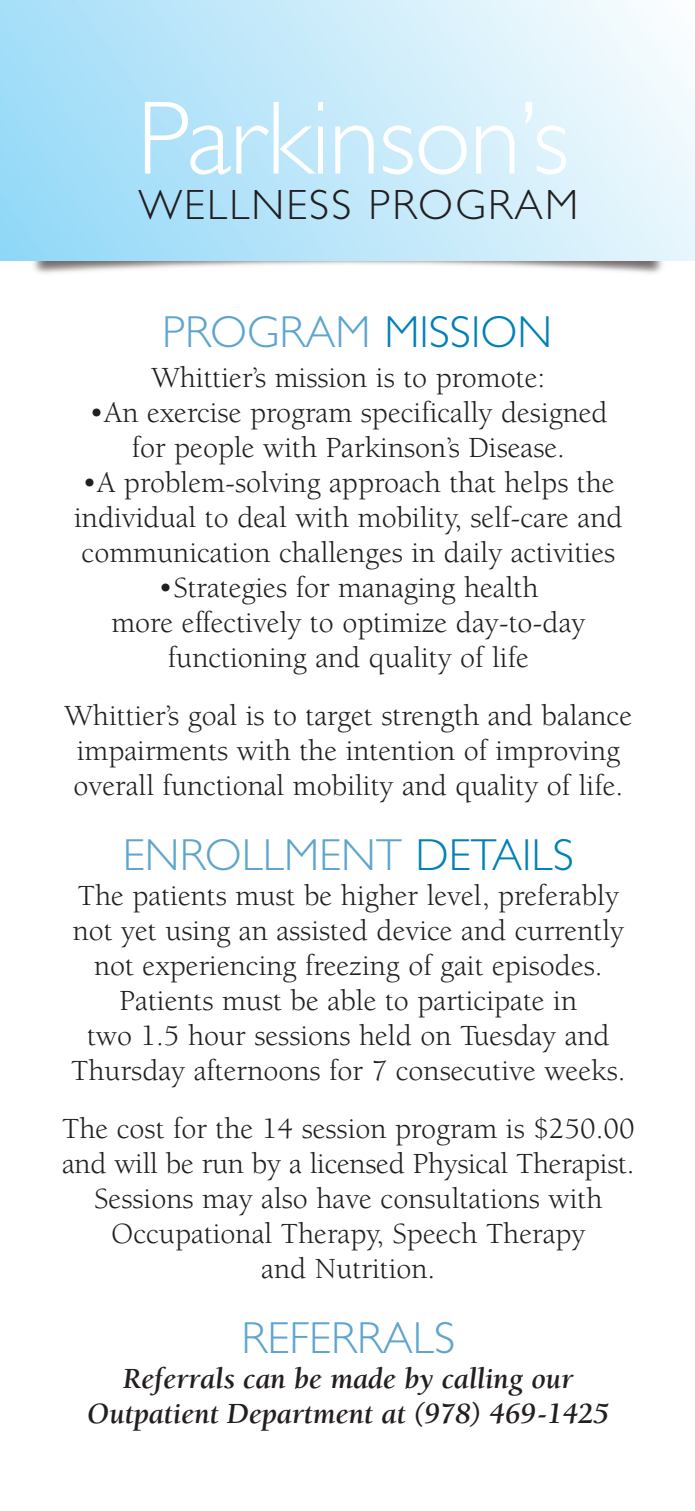
<style>
.page{position:relative;width:695px;height:1511px;background:#fff}
.page>*{position:absolute;margin:0;border:0;box-sizing:border-box;transform-origin:0 0}
.t1{font:300 105px "Gill Sans";letter-spacing:-.015em;color:#fff}
.t2{font:300 45px "Gill Sans";color:#5ea5ce}
.t3{font:300 42.5px "Gill Sans";letter-spacing:.05em;color:#231f20}
.t4{font:30px/35px "Berkeley";color:#231f20;text-align:center}
.t5{font:italic 700 30px/35px "Berkeley";letter-spacing:-.005em;color:#231f20;text-align:center}
.s1{color:#0080b7}
</style>
<div class="page">
<img style="left:33px;top:261px;width:630px;height:13px">
<div style="left:0;top:0;width:695px;height:261px;background:linear-gradient(to right,#9adaf8,#f2fafd)"></div>
<h1 class="t1" style="left:137px;top:76px;width:434px">Parkinson’s</h1>
<h3 class="t3" style="left:138px;top:179px;width:441px">WELLNESS PROGRAM</h3>
<h2 class="t2" style="left:162px;top:305px;width:391px">PROGRAM <span class="s1">MISSION</span></h2>
<p class="t4" style="left:151px;top:363px;width:395px">Whittier’s mission is to promote:</p>
<p class="t4" style="left:89px;top:398px;width:520px">•An exercise program specifically designed for people with Parkinson’s Disease.</p>
<p class="t4" style="left:74px;top:468px;width:550px;text-align:left">•A problem-solving approach that helps the individual to deal with mobility, self-care and communication challenges in daily activities</p>
<p class="t4" style="left:111px;top:573px;width:475px">•Strategies for managing health<br>more effectively to optimize day-to-day functioning and quality of life</p>
<p class="t4" style="left:65px;top:700px;width:569px;text-align:left">Whittier’s goal is to target strength and balance impairments with the intention of improving overall functional mobility and quality of life.</p>
<h2 class="t2" style="left:123px;top:828px;width:452px">ENROLLMENT <span class="s1">DETAILS</span></h2>
<p class="t4" style="left:71px;top:880px;width:556px">The patients must be higher level, preferably not yet using an assisted device and currently not experiencing freezing of gait episodes.<br>Patients must be able to participate in<br>two 1.5 hour sessions held on Tuesday and Thursday afternoons for 7 consecutive weeks.</p>
<p class="t4" style="left:62px;top:1113px;width:574px">The cost for the 14 session program is $250.00 and will be run by a licensed Physical Therapist.<br>Sessions may also have consultations with Occupational Therapy, Speech Therapy<br>and Nutrition.</p>
<h2 class="t2" style="left:242px;top:1310px;width:215px">REFERRALS</h2>
<p class="t5" style="left:88px;top:1363px;width:523px">Referrals can be made by calling our<br>Outpatient Department at (978) 469-1425</p>
</div>
